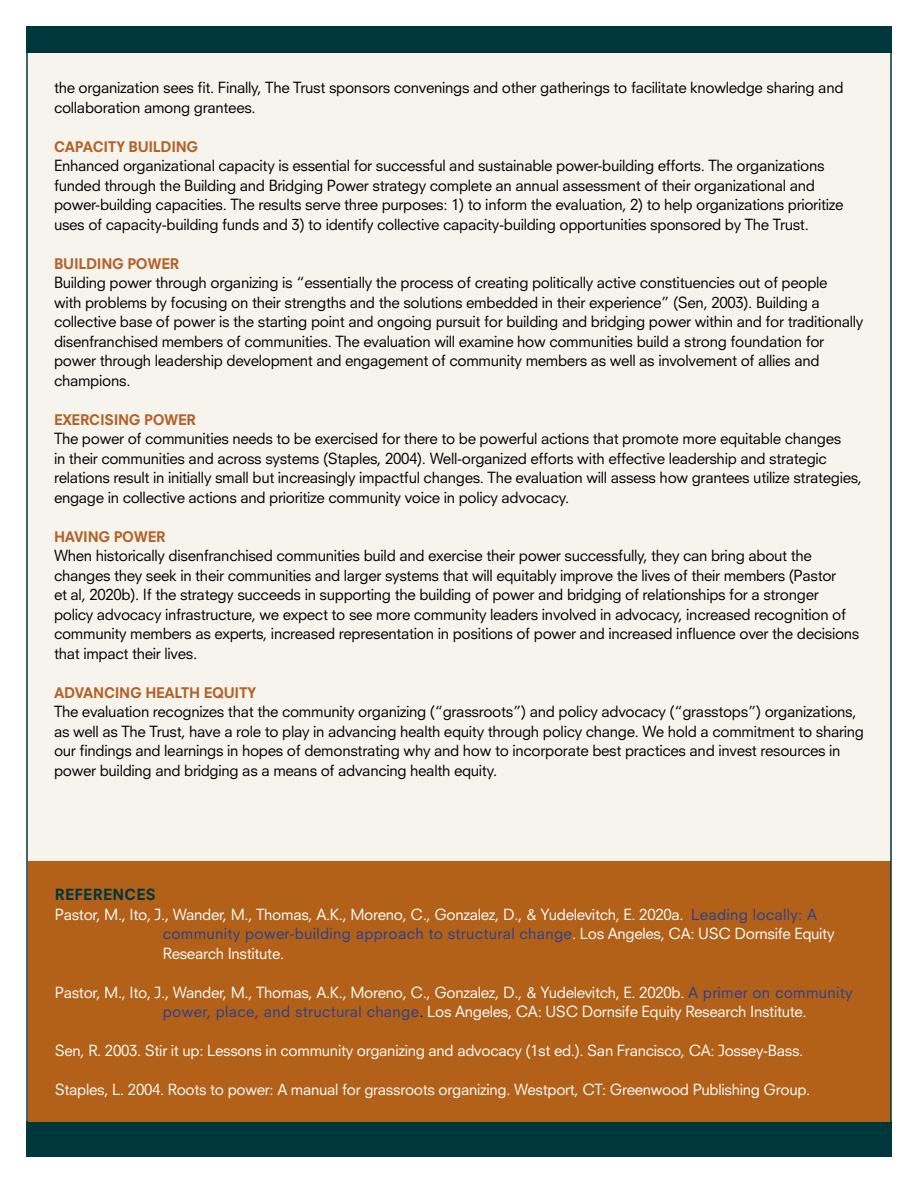
<style>
.page{position:relative;width:918px;height:1188px;background:#fff}
.page>*{position:absolute;margin:0;border:0;box-sizing:border-box;transform-origin:0 0}
.t1{font:15px/19.5px "Neuzeit SLT Std";letter-spacing:-.02em;color:#000}
.t2{font:15px/19.5px "Neuzeit SLT Std";letter-spacing:-.02em;color:#fff}
.t3{font:15px "Neuzeit SLT Std";letter-spacing:.02em;color:#25408f}
.t4{font:800 15px "Neuzeit SLT Std";letter-spacing:.02em;color:#00373c}
.t5{font:800 14.25px "Neuzeit SLT Std";letter-spacing:-.02em;color:#b36228}
.s1{color:#25408f}
.s2{color:#fff}
.s3{color:#000}
</style>
<div class="page">
<div style="left:27px;top:27px;width:864px;height:1129px;background:#f7f3ed"></div>
<div style="left:26px;top:1121px;width:866px;height:35px;background:#00373d"></div>
<div style="left:26px;top:26px;width:866px;height:27px;background:#00373d"></div>
<div style="left:28px;top:862px;width:862px;height:260px;background:#b36119"></div>
<p class="t1" style="left:54px;top:78px;width:791px">the organization sees fit. Finally, The Trust sponsors convenings and other gatherings to facilitate knowledge sharing and collaboration among grantees.</p>
<p class="t5" style="left:54px;top:138px;width:146px">CAPACITY BUILDING</p>
<p class="t1" style="left:54px;top:156px;width:791px">Enhanced organizational capacity is essential for successful and sustainable power-building efforts. The organizations funded through the Building and Bridging Power strategy complete an annual assessment of their organizational and power-building capacities. The results serve three purposes: 1) to inform the evaluation, 2) to help organizations prioritize uses of capacity-building funds and 3) to identify collective capacity-building opportunities sponsored by The Trust.</p>
<p class="t5" style="left:54px;top:255px;width:127px">BUILDING POWER</p>
<p class="t1" style="left:54px;top:273px;width:811px">Building power through organizing is “essentially the process of creating politically active constituencies out of people<br>with problems by focusing on their strengths and the solutions embedded in their experience” (Sen, 2003). Building a collective base of power is the starting point and ongoing pursuit for building and bridging power within and for traditionally disenfranchised members of communities. The evaluation will examine how communities build a strong foundation for power through leadership development and engagement of community members as well as involvement of allies and champions.</p>
<p class="t5" style="left:54px;top:411px;width:144px">EXERCISING POWER</p>
<p class="t1" style="left:54px;top:429px;width:810px">The power of communities needs to be exercised for there to be powerful actions that promote more equitable changes<br>in their communities and across systems (Staples, 2004). Well-organized efforts with effective leadership and strategic relations result in initially small but increasingly impactful changes. The evaluation will assess how grantees utilize strategies, engage in collective actions and prioritize community voice in policy advocacy.</p>
<p class="t5" style="left:54px;top:528px;width:113px">HAVING POWER</p>
<p class="t1" style="left:54px;top:546px;width:807px">When historically disenfranchised communities build and exercise their power successfully, they can bring about the changes they seek in their communities and larger systems that will equitably improve the lives of their members (Pastor<br>et al, 2020b). If the strategy succeeds in supporting the building of power and bridging of relationships for a stronger policy advocacy infrastructure, we expect to see more community leaders involved in advocacy, increased recognition of community members as experts, increased representation in positions of power and increased influence over the decisions that impact their lives.</p>
<p class="t5" style="left:54px;top:684px;width:204px">ADVANCING HEALTH EQUITY</p>
<p class="t1" style="left:54px;top:702px;width:812px">The evaluation recognizes that the community organizing (“grassroots”) and policy advocacy (“grasstops”) organizations, as well as The Trust, have a role to play in advancing health equity through policy change. We hold a commitment to sharing our findings and learnings in hopes of demonstrating why and how to incorporate best practices and invest resources in power building and bridging as a means of advancing health equity.</p>
<p class="t4" style="left:55px;top:885px;width:103px">REFERENCES</p>
<p class="t2" style="left:55px;top:904px;width:764px">Pastor, M., Ito, J., Wander, M., Thomas, A.K., Moreno, C., Gonzalez, D., &amp; Yudelevitch, E. 2020a. <span class="s1">Leading locally: A</span></p>
<p class="t3" style="left:163px;top:924px;width:673px">community power-building approach to structural change<span class="s2">. Los Angeles, CA: USC Dornsife Equity</span></p>
<p class="t2" style="left:163px;top:943px;width:123px">Research Institute.</p>
<p class="t2" style="left:163px;top:982px;width:691px;text-indent:-108px">Pastor, M., Ito, J., Wander, M., Thomas, A.K., Moreno, C., Gonzalez, D., &amp; Yudelevitch, E. 2020b. <span class="s1">A primer on community power, place, and structural change</span><span class="s3">.</span> Los Angeles, CA: USC Dornsife Equity Research Institute.</p>
<p class="t2" style="left:55px;top:1041px;width:750px">Sen, R. 2003. Stir it up: Lessons in community organizing and advocacy (1st ed.). San Francisco, CA: Jossey-Bass.</p>
<p class="t2" style="left:55px;top:1080px;width:757px">Staples, L. 2004. Roots to power: A manual for grassroots organizing. Westport, CT: Greenwood Publishing Group.</p>
</div>
